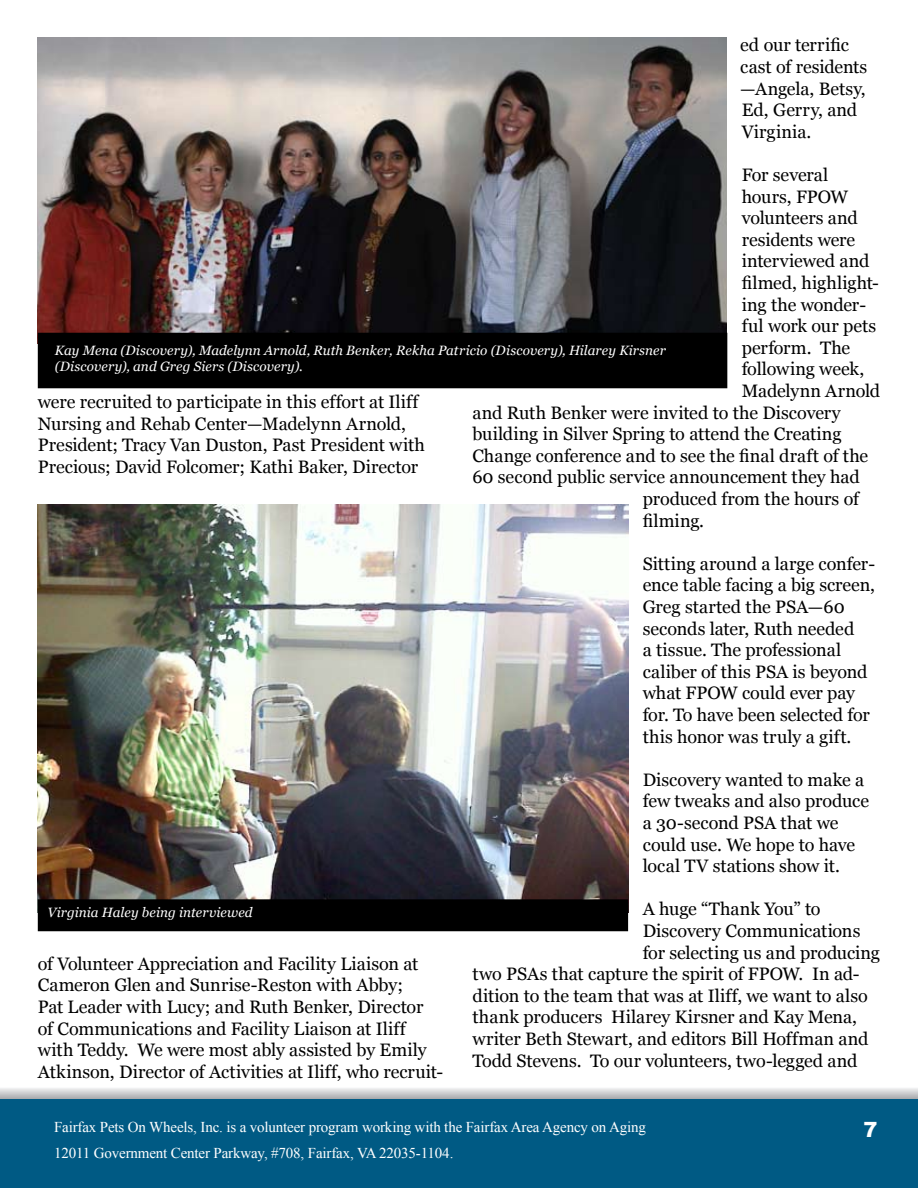
<style>
.page{position:relative;width:918px;height:1188px;background:#fff}
.page>*{position:absolute;margin:0;border:0;box-sizing:border-box;transform-origin:0 0}
.t1{font:18px/21.6px "Georgia";letter-spacing:-.005em;color:#000}
.t2{font:15px/25.5px "Times New Roman";letter-spacing:-.01em;color:#fff}
.t3{font:italic 13.5px/16.2px "Georgia";letter-spacing:.005em;color:#fff}
</style>
<div class="page">
<svg style="left:0;top:1088px;width:918px;height:12px;background:#b9c2c7"></svg>
<div style="left:0;top:1100px;width:918px;height:88px;background:#005a84"></div>
<img style="left:38px;top:38px;width:688px;height:295px">
<div style="left:39px;top:333px;width:688px;height:55px;background:#000"></div>
<img style="left:38px;top:505px;width:590px;height:394px">
<div style="left:39px;top:900px;width:588px;height:31px;background:#000"></div>
<div style="left:38px;top:899px;width:590px;height:32px;border:2px solid #000"></div>
<p class="t1" style="left:740px;top:35px;width:129px">ed our terrific cast of residents —Angela, Betsy,<br>Ed, Gerry, and<br>Virginia.</p>
<p class="t1" style="left:742px;top:164px;width:88px">For several</p>
<p class="t1" style="left:742px;top:186px;width:108px">hours, FPOW</p>
<p class="t1" style="left:742px;top:208px;width:118px">volunteers and</p>
<p class="t1" style="left:742px;top:229px;width:115px">residents were</p>
<p class="t1" style="left:742px;top:251px;width:129px">interviewed and</p>
<p class="t1" style="left:742px;top:272px;width:139px">filmed, highlight-</p>
<p class="t1" style="left:742px;top:294px;width:126px">ing the wonder-</p>
<p class="t1" style="left:742px;top:316px;width:136px">ful work our pets</p>
<p class="t1" style="left:742px;top:337px;width:110px">perform. The</p>
<p class="t1" style="left:742px;top:359px;width:124px">following week,</p>
<p class="t1" style="left:742px;top:380px;width:140px">Madelynn Arnold</p>
<p class="t1" style="left:472px;top:402px;width:370px">and Ruth Benker were invited to the Discovery</p>
<p class="t1" style="left:472px;top:424px;width:371px">building in Silver Spring to attend the Creating</p>
<p class="t1" style="left:472px;top:445px;width:397px">Change conference and to see the final draft of the</p>
<p class="t1" style="left:472px;top:467px;width:389px">60 second public service announcement they had</p>
<p class="t1" style="left:643px;top:488px;width:218px">produced from the hours of</p>
<p class="t1" style="left:643px;top:510px;width:63px">filming.</p>
<p class="t1" style="left:643px;top:553px;width:234px">Sitting around a large confer&shy;ence table facing a big screen,<br>Greg started the PSA—60 seconds later, Ruth needed<br>a tissue. The professional caliber of this PSA is beyond what FPOW could ever pay for. To have been selected for this honor was truly a gift.</p>
<p class="t1" style="left:643px;top:769px;width:228px">Discovery wanted to make a few tweaks and also produce a 30-second PSA that we could use. We hope to have local TV stations show it.</p>
<p class="t1" style="left:643px;top:899px;width:179px">A huge “Thank You” to</p>
<p class="t1" style="left:643px;top:920px;width:219px">Discovery Communications</p>
<p class="t1" style="left:643px;top:942px;width:239px">for selecting us and producing</p>
<p class="t1" style="left:472px;top:964px;width:389px">two PSAs that capture the spirit of FPOW. In ad-</p>
<p class="t1" style="left:472px;top:985px;width:397px">dition to the team that was at Iliff, we want to also</p>
<p class="t1" style="left:472px;top:1007px;width:386px">thank producers Hilarey Kirsner and Kay Mena,</p>
<p class="t1" style="left:472px;top:1028px;width:398px">writer Beth Stewart, and editors Bill Hoffman and</p>
<p class="t1" style="left:472px;top:1050px;width:386px">Todd Stevens. To our volunteers, two-legged and</p>
<p class="t3" style="left:55px;top:342px;width:613px">Kay Mena (Discovery), Madelynn Arnold, Ruth Benker, Rekha Patricio (Discovery), Hilarey Kirsner (Discovery), and Greg Siers (Discovery).</p>
<p class="t1" style="left:38px;top:392px;width:389px">were recruited to participate in this effort at Iliff Nursing and Rehab Center—Madelynn Arnold, President; Tracy Van Duston, Past President with Precious; David Folcomer; Kathi Baker, Director</p>
<p class="t3" style="left:48px;top:904px;width:207px">Virginia Haley being interviewed</p>
<p class="t1" style="left:38px;top:953px;width:407px">of Volunteer Appreciation and Facility Liaison at Cameron Glen and Sunrise-Reston with Abby;<br>Pat Leader with Lucy; and Ruth Benker, Director of Communications and Facility Liaison at Iliff with Teddy. We were most ably assisted by Emily Atkinson, Director of Activities at Iliff, who recruit-</p>
<p class="t2" style="left:54px;top:1114px;width:593px">Fairfax Pets On Wheels, Inc. is a volunteer program working with the Fairfax Area Agency on Aging<br>12011 Government Center Parkway, #708, Fairfax, VA 22035-1104.</p>
</div>
